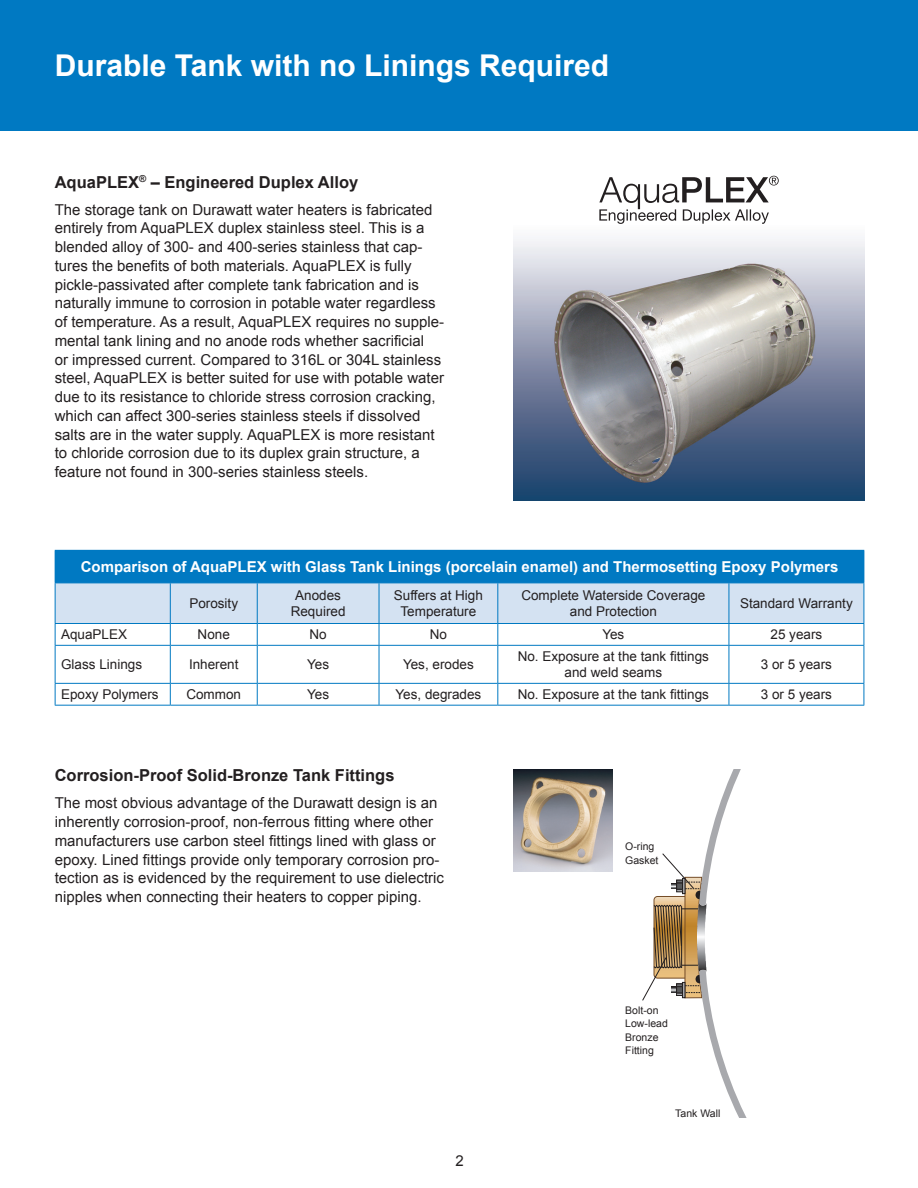
<style>
.page{position:relative;width:918px;height:1188px;background:#fff}
.page>*{position:absolute;margin:0;border:0;box-sizing:border-box;transform-origin:0 0}
.t1{font:700 30px "Arial";color:#fff}
.t2{font:700 16.5px "Arial";color:#231f20}
.t3{font:15px/18.8px "Arial";color:#231f20}
.t4{font:700 15px "Arial";color:#fff}
.t5{font:13.5px/16.2px "Arial";color:#231f20;text-align:center}
.t6{font:10.5px/13.5px "Arial";color:#231f20}
</style>
<div class="page">
<div style="left:0;top:0;width:918px;height:131px;background:#0079c2"></div>
<img style="left:513px;top:239px;width:352px;height:262px">
<div style="left:55px;top:550px;width:809px;height:33px;background:#0079c2"></div>
<hr style="left:864px;top:551px;width:1px;height:32px;background:#0079c2">
<svg style="left:55px;top:583px;width:810px;height:62px"></svg>
<hr style="left:55px;top:645px;width:115px;height:1px;background:#0079c2">
<hr style="left:55px;top:646px;width:1px;height:37px;background:#0079c2">
<hr style="left:170px;top:645px;width:87px;height:1px;background:#0079c2">
<hr style="left:170px;top:646px;width:1px;height:37px;background:#0079c2">
<hr style="left:257px;top:645px;width:122px;height:1px;background:#0079c2">
<hr style="left:257px;top:646px;width:1px;height:37px;background:#0079c2">
<hr style="left:379px;top:645px;width:119px;height:1px;background:#0079c2">
<hr style="left:379px;top:646px;width:1px;height:37px;background:#0079c2">
<hr style="left:498px;top:645px;width:231px;height:1px;background:#0079c2">
<hr style="left:497px;top:646px;width:1px;height:37px;background:#0079c2">
<hr style="left:729px;top:645px;width:135px;height:1px;background:#0079c2">
<hr style="left:729px;top:646px;width:1px;height:37px;background:#0079c2">
<hr style="left:864px;top:646px;width:1px;height:37px;background:#0079c2">
<hr style="left:55px;top:683px;width:115px;height:1px;background:#0079c2">
<svg style="left:55px;top:684px;width:1px;height:21px"></svg>
<hr style="left:170px;top:683px;width:87px;height:1px;background:#0079c2">
<svg style="left:170px;top:684px;width:1px;height:21px"></svg>
<hr style="left:257px;top:683px;width:122px;height:1px;background:#0079c2">
<svg style="left:257px;top:684px;width:1px;height:21px"></svg>
<hr style="left:379px;top:683px;width:119px;height:1px;background:#0079c2">
<svg style="left:379px;top:684px;width:1px;height:21px"></svg>
<hr style="left:498px;top:683px;width:231px;height:1px;background:#0079c2">
<svg style="left:497px;top:684px;width:1px;height:21px"></svg>
<hr style="left:729px;top:683px;width:135px;height:1px;background:#0079c2">
<svg style="left:729px;top:684px;width:1px;height:21px"></svg>
<svg style="left:864px;top:684px;width:1px;height:21px"></svg>
<hr style="left:55px;top:705px;width:115px;height:1px;background:#0079c2">
<hr style="left:170px;top:705px;width:87px;height:1px;background:#0079c2">
<hr style="left:257px;top:705px;width:122px;height:1px;background:#0079c2">
<hr style="left:379px;top:705px;width:119px;height:1px;background:#0079c2">
<hr style="left:498px;top:705px;width:231px;height:1px;background:#0079c2">
<hr style="left:729px;top:705px;width:135px;height:1px;background:#0079c2">
<img style="left:513px;top:769px;width:100px;height:102px">
<svg style="left:642px;top:769px;width:104px;height:348px"></svg>
<svg style="left:599px;top:176px;width:180px;height:48px"></svg>
<p class="t1" style="left:55px;top:45px;width:556px">Durable Tank with no Linings Required</p>
<p class="t2" style="left:55px;top:171px;width:305px">AquaPLEX<sup>®</sup> – Engineered Duplex Alloy</p>
<p class="t3" style="left:55px;top:200px;width:391px">The storage tank on Durawatt water heaters is fabricated entirely from AquaPLEX duplex stainless steel. This is a blended alloy of 300- and 400-series stainless that cap&shy;tures the benefits of both materials. AquaPLEX is fully pickle-passivated after complete tank fabrication and is naturally immune to corrosion in potable water regardless of temperature. As a result, AquaPLEX requires no supple&shy;mental tank lining and no anode rods whether sacrificial<br>or impressed current. Compared to 316L or 304L stainless steel, AquaPLEX is better suited for use with potable water due to its resistance to chloride stress corrosion cracking, which can affect 300-series stainless steels if dissolved salts are in the water supply. AquaPLEX is more resistant to chloride corrosion due to its duplex grain structure, a feature not found in 300-series stainless steels.</p>
<p class="t4" style="left:81px;top:557px;width:759px">Comparison of AquaPLEX with Glass Tank Linings (porcelain enamel) and Thermosetting Epoxy Polymers</p>
<p class="t5" style="left:189px;top:595px;width:50px">Porosity</p>
<p class="t5" style="left:291px;top:587px;width:56px">Anodes<br>Required</p>
<p class="t5" style="left:394px;top:587px;width:91px">Suffers at High<br>Temperature</p>
<p class="t5" style="left:521px;top:587px;width:186px">Complete Waterside Coverage and Protection</p>
<p class="t5" style="left:740px;top:595px;width:114px">Standard Warranty</p>
<p class="t5" style="left:61px;top:627px;width:68px">AquaPLEX</p>
<p class="t5" style="left:198px;top:627px;width:34px">None</p>
<p class="t5" style="left:310px;top:627px;width:19px">No</p>
<p class="t5" style="left:430px;top:627px;width:19px">No</p>
<p class="t5" style="left:602px;top:627px;width:24px">Yes</p>
<p class="t5" style="left:771px;top:627px;width:53px">25 years</p>
<p class="t5" style="left:61px;top:657px;width:83px">Glass Linings</p>
<p class="t5" style="left:189px;top:657px;width:51px">Inherent</p>
<p class="t5" style="left:307px;top:657px;width:24px">Yes</p>
<p class="t5" style="left:403px;top:657px;width:72px">Yes, erodes</p>
<p class="t5" style="left:518px;top:648px;width:193px">No. Exposure at the tank fittings and weld seams</p>
<p class="t5" style="left:761px;top:657px;width:73px">3 or 5 years</p>
<p class="t5" style="left:61px;top:686px;width:99px">Epoxy Polymers</p>
<p class="t5" style="left:186px;top:686px;width:56px">Common</p>
<p class="t5" style="left:307px;top:686px;width:24px">Yes</p>
<p class="t5" style="left:396px;top:686px;width:87px">Yes, degrades</p>
<p class="t5" style="left:518px;top:686px;width:193px">No. Exposure at the tank fittings</p>
<p class="t5" style="left:761px;top:686px;width:73px">3 or 5 years</p>
<p class="t2" style="left:55px;top:764px;width:341px">Corrosion-Proof Solid-Bronze Tank Fittings</p>
<p class="t3" style="left:55px;top:794px;width:391px">The most obvious advantage of the Durawatt design is an inherently corrosion-proof, non-ferrous fitting where other manufacturers use carbon steel fittings lined with glass or epoxy. Lined fittings provide only temporary corrosion pro&shy;tection as is evidenced by the requirement to use dielectric nipples when connecting their heaters to copper piping.</p>
<p class="t3" style="left:456px;top:1152px;width:10px">2</p>
<p class="t6" style="left:625px;top:840px;width:35px">O-ring<br>Gasket</p>
<p class="t6" style="left:625px;top:1003px;width:44px">Bolt-on<br>Low-lead<br>Bronze<br>Fitting</p>
<p class="t6" style="left:675px;top:1107px;width:47px">Tank Wall</p>
</div>
